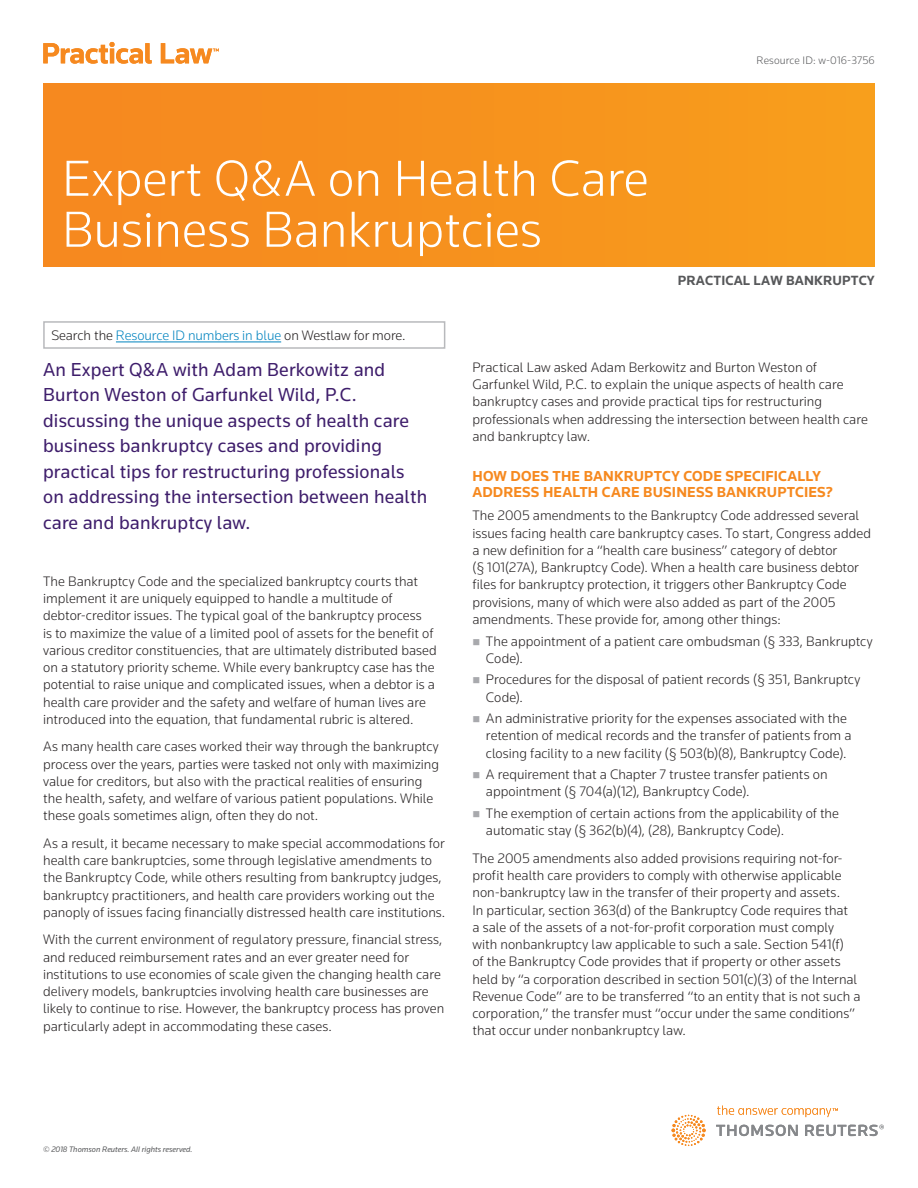
<style>
.page{position:relative;width:918px;height:1188px;background:#fff}
.page>*{position:absolute;margin:0;border:0;box-sizing:border-box;transform-origin:0 0}
.t1{font:300 52.5px/51px "Knowledge";color:#fff}
.t2{font:19.5px/25.5px "Knowledge";letter-spacing:.01em;color:#3e1d6b}
.t3{font:700 15px/16.5px "Knowledge";letter-spacing:.01em;color:#f6891f}
.t4{font:300 14.25px/17.2px "Knowledge";color:#231f20}
.t5{font:700 13.8px "Knowledge";letter-spacing:.01em;color:#57585a}
.t6{font:300 11.25px "Knowledge";letter-spacing:.01em;color:#57585a}
.t7{font:italic 8.25px "Knowledge";color:#57585a}
.s1{color:#0083bf}
</style>
<div class="page">
<svg style="left:43px;top:42px;width:176px;height:22px"></svg>
<svg style="left:672px;top:1106px;width:212px;height:40px"></svg>
<hr style="left:116px;top:342px;width:165px;height:1px;background:#0083bf">
<div style="left:43px;top:321px;width:402px;height:28px;border:2px solid #b8b9bc"></div>
<div style="left:43px;top:84px;width:832px;height:183px;background:#f6911e"></div>
<p class="t6" style="left:757px;top:53px;width:120px">Resource ID: w-016-3756</p>
<h1 class="t1" style="left:62px;top:152px;width:588px">Expert Q&amp;A on Health Care<br>Business Bankruptcies</h1>
<p class="t4" style="left:51px;top:327px;width:356px">Search the <span class="s1">Resource ID numbers in blue</span> on Westlaw for more.</p>
<p class="t5" style="left:678px;top:272px;width:198px">PRACTICAL LAW BANKRUPTCY</p>
<p class="t2" style="left:43px;top:356px;width:386px">An Expert Q&amp;A with Adam Berkowitz and Burton Weston of Garfunkel Wild, P.C. discussing the unique aspects of health care business bankruptcy cases and providing practical tips for restructuring professionals on addressing the intersection between health care and bankruptcy law.</p>
<p class="t4" style="left:43px;top:572px;width:395px">The Bankruptcy Code and the specialized bankruptcy courts that implement it are uniquely equipped to handle a multitude of debtor-creditor issues. The typical goal of the bankruptcy process<br>is to maximize the value of a limited pool of assets for the benefit of various creditor constituencies, that are ultimately distributed based on a statutory priority scheme. While every bankruptcy case has the potential to raise unique and complicated issues, when a debtor is a health care provider and the safety and welfare of human lives are introduced into the equation, that fundamental rubric is altered.</p>
<p class="t4" style="left:43px;top:738px;width:398px">As many health care cases worked their way through the bankruptcy process over the years, parties were tasked not only with maximizing value for creditors, but also with the practical realities of ensuring the health, safety, and welfare of various patient populations. While these goals sometimes align, often they do not.</p>
<p class="t4" style="left:43px;top:834px;width:404px">As a result, it became necessary to make special accommodations for health care bankruptcies, some through legislative amendments to the Bankruptcy Code, while others resulting from bankruptcy judges, bankruptcy practitioners, and health care providers working out the panoply of issues facing financially distressed health care institutions.</p>
<p class="t4" style="left:43px;top:931px;width:403px">With the current environment of regulatory pressure, financial stress, and reduced reimbursement rates and an ever greater need for institutions to use economies of scale given the changing health care delivery models, bankruptcies involving health care businesses are likely to continue to rise. However, the bankruptcy process has proven particularly adept in accommodating these cases.</p>
<p class="t4" style="left:472px;top:358px;width:397px">Practical Law asked Adam Berkowitz and Burton Weston of Garfunkel Wild, P.C. to explain the unique aspects of health care bankruptcy cases and provide practical tips for restructuring professionals when addressing the intersection between health care and bankruptcy law.</p>
<p class="t3" style="left:472px;top:467px;width:362px">HOW DOES THE BANKRUPTCY CODE SPECIFICALLY<br>ADDRESS HEALTH CARE BUSINESS BANKRUPTCIES?</p>
<p class="t4" style="left:472px;top:507px;width:400px">The 2005 amendments to the Bankruptcy Code addressed several issues facing health care bankruptcy cases. To start, Congress added a new definition for a “health care business” category of debtor<br>(§ 101(27A), Bankruptcy Code). When a health care business debtor files for bankruptcy protection, it triggers other Bankruptcy Code provisions, many of which were also added as part of the 2005 amendments. These provide for, among other things:</p>
<p class="t4" style="left:486px;top:632px;width:388px">The appointment of a patient care ombudsman (§ 333, Bankruptcy<br>Code).</p>
<p class="t4" style="left:486px;top:671px;width:376px">Procedures for the disposal of patient records (§ 351, Bankruptcy<br>Code).</p>
<p class="t4" style="left:486px;top:710px;width:367px">An administrative priority for the expenses associated with the retention of medical records and the transfer of patients from a closing facility to a new facility (§ 503(b)(8), Bankruptcy Code).</p>
<p class="t4" style="left:486px;top:766px;width:343px">A requirement that a Chapter 7 trustee transfer patients on appointment (§ 704(a)(12), Bankruptcy Code).</p>
<p class="t4" style="left:486px;top:804px;width:355px">The exemption of certain actions from the applicability of the automatic stay (§ 362(b)(4), (28), Bankruptcy Code).</p>
<p class="t4" style="left:472px;top:849px;width:390px">The 2005 amendments also added provisions requiring not-for&shy;profit health care providers to comply with otherwise applicable non-bankruptcy law in the transfer of their property and assets.<br>In particular, section 363(d) of the Bankruptcy Code requires that<br>a sale of the assets of a not-for-profit corporation must comply with nonbankruptcy law applicable to such a sale. Section 541(f)<br>of the Bankruptcy Code provides that if property or other assets held by “a corporation described in section 501(c)(3) of the Internal Revenue Code” are to be transferred “to an entity that is not such a corporation,” the transfer must “occur under the same conditions” that occur under nonbankruptcy law.</p>
<p class="t7" style="left:43px;top:1144px;width:151px">© 2018 Thomson Reuters. All rights reserved.</p>
</div>
